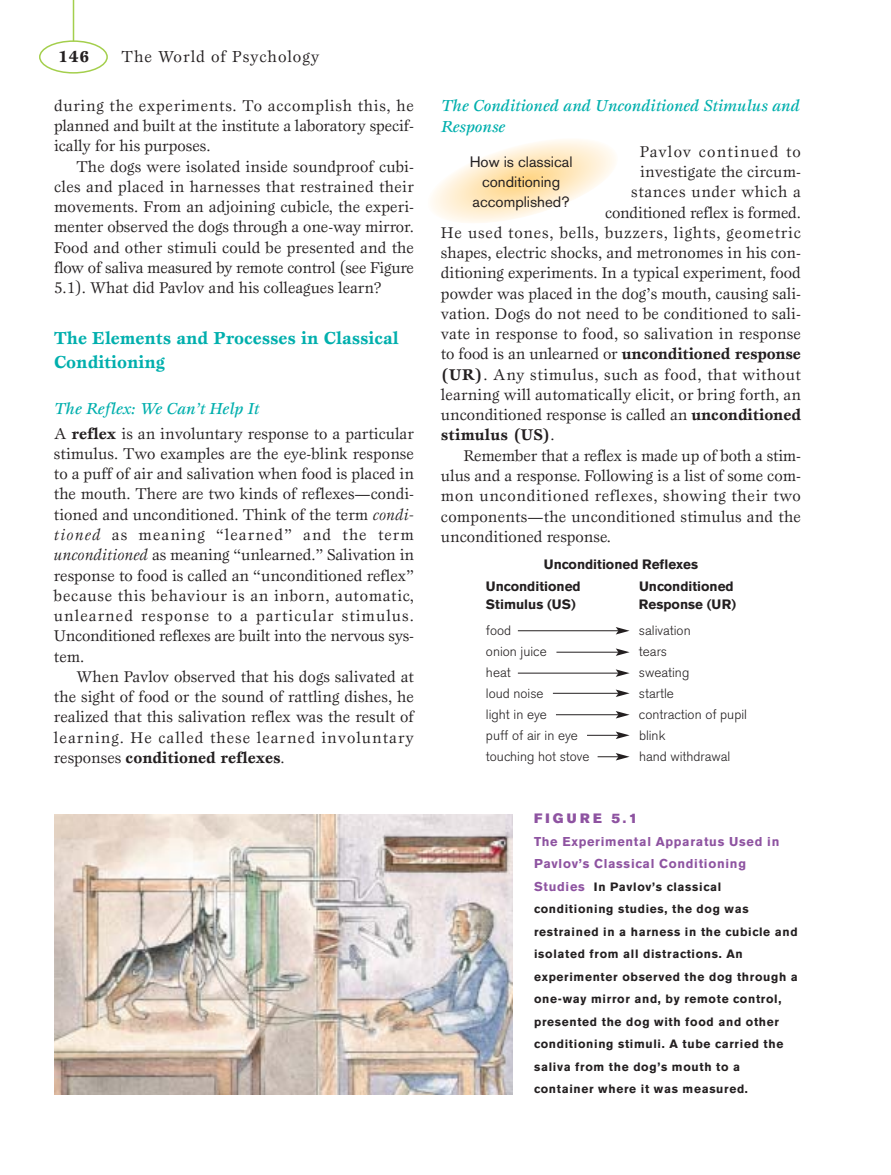
<style>
.page{position:relative;width:891px;height:1175px;background:#fff}
.page>*{position:absolute;margin:0;border:0;box-sizing:border-box;transform-origin:0 0}
.t1{font:700 18px/24px "Esprit";color:#00afad}
.t2{font:italic 500 16.5px/21px "Esprit";color:#00afad}
.t3{font:16.5px "Esprit";letter-spacing:.055em;color:#231f20}
.t4{font:700 16.5px "Esprit";color:#231f20}
.t5{font:16.2px/20.2px "Esprit";color:#231f20;text-align:justify}
.t6{font:16.2px "Esprit";letter-spacing:.04em;color:#231f20}
.t7{font:16.2px "Esprit";letter-spacing:.05em;color:#231f20}
.t8{font:16.2px "Esprit";letter-spacing:.035em;color:#231f20}
.t9{font:16.2px "Esprit";letter-spacing:.075em;color:#231f20}
.t10{font:700 16.2px "Esprit";letter-spacing:.01em;color:#231f20}
.t11{font:15px/20.2px "Akzidenz Grotesk BE";color:#231f20;text-align:center}
.t12{font:300 13.5px "Akzidenz Grotesk BE";color:#231f20}
.t13{font:700 13.5px/22.5px "Akzidenz Grotesk BE";color:#231f20}
.t14{font:13.5px "Akzidenz Grotesk BE Super";letter-spacing:.255em;color:#8e53a1}
.t15{font:700 12.75px/22.5px "Akzidenz Grotesk BE";letter-spacing:.055em;color:#8e53a1}
.t16{font:700 12px/22.5px "Akzidenz Grotesk BE";letter-spacing:.055em;color:#231f20}
.s1{font-weight:700}
.s2{font-style:italic}
.s3{font-weight:400}
.s4{font-size:12.75px;color:#8e53a1}
</style>
<div class="page">
<svg style="left:39px;top:40px;width:69px;height:34px"></svg>
<hr style="left:73px;top:0;width:1px;height:41px;background:#a4cf4c">
<img style="left:54px;top:814px;width:459px;height:280px">
<hr style="left:518px;top:630px;width:100px;height:1px;background:#231f20">
<svg style="left:616px;top:627px;width:14px;height:7px"></svg>
<hr style="left:556px;top:652px;width:62px;height:1px;background:#231f20">
<svg style="left:616px;top:648px;width:14px;height:8px"></svg>
<hr style="left:518px;top:672px;width:100px;height:1px;background:#231f20">
<svg style="left:616px;top:669px;width:14px;height:8px"></svg>
<hr style="left:553px;top:693px;width:65px;height:1px;background:#231f20">
<svg style="left:616px;top:689px;width:14px;height:8px"></svg>
<hr style="left:556px;top:714px;width:62px;height:1px;background:#231f20">
<svg style="left:616px;top:711px;width:14px;height:7px"></svg>
<hr style="left:587px;top:735px;width:31px;height:1px;background:#231f20">
<svg style="left:616px;top:731px;width:14px;height:8px"></svg>
<svg style="left:598px;top:753px;width:32px;height:7px"></svg>
<svg style="left:431px;top:140px;width:184px;height:83px"></svg>
<p class="t4" style="left:58px;top:50px;width:33px">146</p>
<p class="t3" style="left:122px;top:50px;width:199px">The World of Psychology</p>
<p class="t5" style="left:54px;top:97px;width:362px">during the experiments. To accomplish this, he planned and built at the institute a laboratory specif&shy;ically for his purposes.</p>
<p class="t5" style="left:54px;top:157px;width:362px;text-indent:22px">The dogs were isolated inside soundproof cubi&shy;cles and placed in harnesses that restrained their movements. From an adjoining cubicle, the experi&shy;menter observed the dogs through a one-way mirror.<br>Food and other stimuli could be presented and the flow of saliva measured by remote control (see Figure 5.1). What did Pavlov and his colleagues learn?</p>
<p class="t1" style="left:54px;top:327px;width:346px">The Elements and Processes in Classical<br>Conditioning</p>
<p class="t2" style="left:54px;top:399px;width:207px">The Reflex: We Can’t Help It</p>
<p class="t5" style="left:54px;top:424px;width:362px">A <span class="s1">reflex</span> is an involuntary response to a particular stimulus. Two examples are the eye-blink response to a puff of air and salivation when food is placed in the mouth. There are two kinds of reflexes—condi&shy;tioned and unconditioned. Think of the term <span class="s2">condi&shy;tioned</span> as meaning “learned” and the term <span class="s2">unconditioned</span> as meaning “unlearned.” Salivation in response to food is called an “unconditioned reflex” because this behaviour is an inborn, automatic, unlearned response to a particular stimulus.<br>Unconditioned reflexes are built into the nervous sys&shy;tem.</p>
<p class="t5" style="left:54px;top:667px;width:362px;text-indent:22px">When Pavlov observed that his dogs salivated at the sight of food or the sound of rattling dishes, he realized that this salivation reflex was the result of learning. He called these learned involuntary responses <span class="s1">conditioned reflexes</span>.</p>
<p class="t2" style="left:441px;top:96px;width:360px">The Conditioned and Unconditioned Stimulus and<br>Response</p>
<p class="t9" style="left:640px;top:145px;width:163px">Pavlov continued to</p>
<p class="t5" style="left:640px;top:163px;width:162px">investigate the circum-</p>
<p class="t6" style="left:631px;top:185px;width:171px">stances under which a</p>
<p class="t5" style="left:605px;top:203px;width:197px">conditioned reflex is formed.</p>
<p class="t7" style="left:441px;top:226px;width:361px">He used tones, bells, buzzers, lights, geometric</p>
<p class="t5" style="left:441px;top:244px;width:361px">shapes, electric shocks, and metronomes in his con-</p>
<p class="t5" style="left:441px;top:264px;width:361px">ditioning experiments. In a typical experiment, food</p>
<p class="t5" style="left:441px;top:284px;width:362px">powder was placed in the dog’s mouth, causing sali-</p>
<p class="t5" style="left:441px;top:305px;width:362px">vation. Dogs do not need to be conditioned to sali-</p>
<p class="t5" style="left:441px;top:325px;width:362px">vate in response to food, so salivation in response</p>
<p class="t5" style="left:441px;top:345px;width:361px">to food is an unlearned or <span class="s1">unconditioned response</span></p>
<p class="t8" style="left:441px;top:368px;width:361px"><span class="s1">(UR)</span>. Any stimulus, such as food, that without</p>
<p class="t5" style="left:441px;top:386px;width:362px">learning will automatically elicit, or bring forth, an</p>
<p class="t5" style="left:441px;top:406px;width:362px">unconditioned response is called an <span class="s1">unconditioned</span></p>
<p class="t10" style="left:441px;top:428px;width:115px">stimulus (US)<span class="s3">.</span></p>
<p class="t5" style="left:464px;top:446px;width:339px">Remember that a reflex is made up of both a stim-</p>
<p class="t5" style="left:441px;top:467px;width:361px">ulus and a response. Following is a list of some com-</p>
<p class="t6" style="left:441px;top:489px;width:362px">mon unconditioned reflexes, showing their two</p>
<p class="t5" style="left:441px;top:507px;width:361px">components—the unconditioned stimulus and the</p>
<p class="t5" style="left:441px;top:527px;width:171px">unconditioned response.</p>
<p class="t13" style="left:486px;top:554px;width:214px;text-indent:58px">Unconditioned Reflexes<br>Unconditioned</p>
<p class="t11" style="left:470px;top:153px;width:104px">How is classical conditioning accomplished?</p>
<p class="t13" style="left:639px;top:576px;width:96px">Unconditioned</p>
<p class="t13" style="left:486px;top:594px;width:91px">Stimulus (US)</p>
<p class="t13" style="left:639px;top:594px;width:99px">Response (UR)</p>
<p class="t12" style="left:486px;top:625px;width:27px">food</p>
<p class="t12" style="left:639px;top:625px;width:53px">salivation</p>
<p class="t12" style="left:486px;top:646px;width:62px">onion juice</p>
<p class="t12" style="left:639px;top:646px;width:30px">tears</p>
<p class="t12" style="left:486px;top:667px;width:26px">heat</p>
<p class="t12" style="left:639px;top:667px;width:52px">sweating</p>
<p class="t12" style="left:486px;top:688px;width:59px">loud noise</p>
<p class="t12" style="left:639px;top:688px;width:36px">startle</p>
<p class="t12" style="left:486px;top:709px;width:63px">light in eye</p>
<p class="t12" style="left:639px;top:709px;width:110px">contraction of pupil</p>
<p class="t12" style="left:486px;top:730px;width:94px">puff of air in eye</p>
<p class="t12" style="left:639px;top:730px;width:28px">blink</p>
<p class="t12" style="left:486px;top:751px;width:105px">touching hot stove</p>
<p class="t12" style="left:639px;top:751px;width:93px">hand withdrawal</p>
<p class="t14" style="left:534px;top:813px;width:105px">FIGURE 5.1</p>
<p class="t15" style="left:534px;top:831px;width:247px">The Experimental Apparatus Used in<br>Pavlov’s Classical Conditioning</p>
<p class="t16" style="left:534px;top:876px;width:265px"><span class="s4">Studies</span> In Pavlov’s classical conditioning studies, the dog was restrained in a harness in the cubicle and isolated from all distractions. An experimenter observed the dog through a one-way mirror and, by remote control, presented the dog with food and other conditioning stimuli. A tube carried the saliva from the dog’s mouth to a container where it was measured.</p>
</div>
